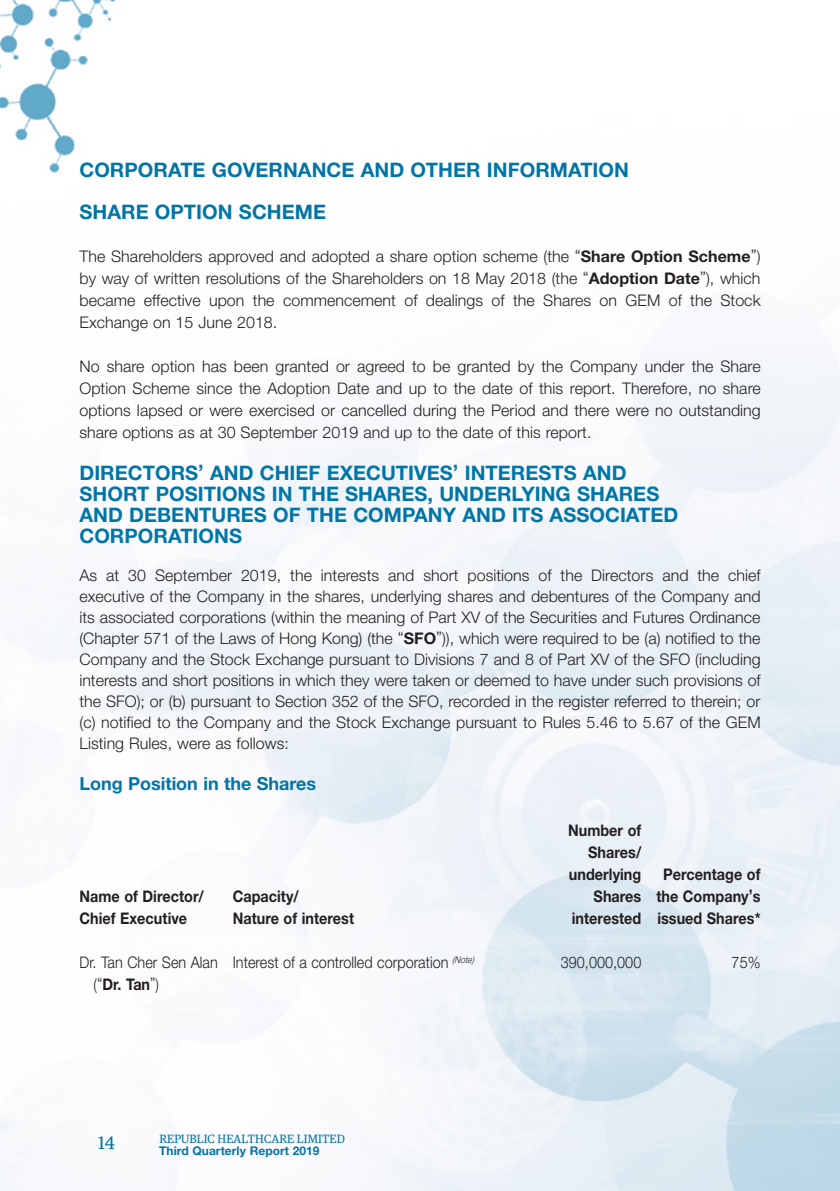
<style>
.page{position:relative;width:840px;height:1191px;background:#fff}
.page>*{position:absolute;margin:0;border:0;box-sizing:border-box;transform-origin:0 0}
.Heading_1{font:700 20px/21px "Helvetica Neue LT Std";letter-spacing:.005em;color:#0075a7}
.Heading_2{font:700 18px "Helvetica Neue LT Std";color:#0075a7}
.t1{font:18px "Guardian Egyp";color:#0075a7}
.Body_Text{font:300 16px/21px "Helvetica Neue LT Std";letter-spacing:.005em;color:#231f20;text-align:justify}
.Body_Text-2{font:700 16px "Helvetica Neue LT Std";letter-spacing:.005em;color:#231f20;scale:.9 1}
.Body_Text-3{font:300 16px/22px "Helvetica Neue LT Std";letter-spacing:.005em;color:#231f20;scale:.9 1}
.t2{font:12px "Guardian Egyp";letter-spacing:.015em;color:#0075a7}
.t3{font:700 12px "Helvetica Neue LT Std";letter-spacing:.005em;color:#0075a7}
.s1{font-weight:700}
</style>
<div class="page">
<img style="left:0;top:0;width:840px;height:1191px">
<p class="Heading_1" style="left:79px;top:159px;width:551px">CORPORATE GOVERNANCE AND OTHER INFORMATION</p>
<p class="Heading_1" style="left:79px;top:201px;width:248px">SHARE OPTION SCHEME</p>
<p class="Body_Text" style="left:79px;top:245px;width:682px;line-height:22px">The Shareholders approved and adopted a share option scheme (the “<span class="s1">Share Option Scheme</span>”) by way of written resolutions of the Shareholders on 18 May 2018 (the “<span class="s1">Adoption Date</span>”), which became effective upon the commencement of dealings of the Shares on GEM of the Stock Exchange on 15 June 2018.</p>
<p class="Body_Text" style="left:79px;top:355px;width:682px;line-height:22px">No share option has been granted or agreed to be granted by the Company under the Share Option Scheme since the Adoption Date and up to the date of this report. Therefore, no share options lapsed or were exercised or cancelled during the Period and there were no outstanding share options as at 30 September 2019 and up to the date of this report.</p>
<p class="Heading_1" style="left:79px;top:462px;width:600px">DIRECTORS’ AND CHIEF EXECUTIVES’ INTERESTS AND SHORT POSITIONS IN THE SHARES, UNDERLYING SHARES AND DEBENTURES OF THE COMPANY AND ITS ASSOCIATED CORPORATIONS</p>
<p class="Body_Text" style="left:79px;top:564px;width:682px">As at 30 September 2019, the interests and short positions of the Directors and the chief executive of the Company in the shares, underlying shares and debentures of the Company and its associated corporations (within the meaning of Part XV of the Securities and Futures Ordinance (Chapter 571 of the Laws of Hong Kong) (the “<span class="s1">SFO</span>”)), which were required to be (a) notified to the Company and the Stock Exchange pursuant to Divisions 7 and 8 of Part XV of the SFO (including interests and short positions in which they were taken or deemed to have under such provisions of the SFO); or (b) pursuant to Section 352 of the SFO, recorded in the register referred to therein; or (c) notified to the Company and the Stock Exchange pursuant to Rules 5.46 to 5.67 of the GEM Listing Rules, were as follows:</p>
<p class="Heading_2" style="left:79px;top:772px;width:238px">Long Position in the Shares</p>
<p class="Body_Text-2" style="left:79px;top:886px;width:140px">Name of Director/</p>
<p class="Body_Text-2" style="left:79px;top:908px;width:121px">Chief Executive</p>
<p class="Body_Text-2" style="left:232px;top:886px;width:75px">Capacity/</p>
<p class="Body_Text-2" style="left:232px;top:908px;width:136px">Nature of interest</p>
<p class="Body_Text-2" style="left:567px;top:820px;width:83px">Number of</p>
<p class="Body_Text-2" style="left:588px;top:842px;width:60px">Shares/</p>
<p class="Body_Text-2" style="left:568px;top:864px;width:82px">underlying</p>
<p class="Body_Text-2" style="left:593px;top:886px;width:55px">Shares</p>
<p class="Body_Text-2" style="left:571px;top:908px;width:79px">interested</p>
<p class="Body_Text-2" style="left:663px;top:864px;width:109px">Percentage of</p>
<p class="Body_Text-2" style="left:656px;top:886px;width:117px">the Company’s</p>
<p class="Body_Text-2" style="left:657px;top:908px;width:116px">issued Shares*</p>
<p class="Body_Text-3" style="left:94px;top:951px;width:139px;text-indent:-14px">Dr. Tan Cher Sen Alan (“<span class="s1">Dr. Tan</span>”)</p>
<p class="Body_Text-3" style="left:232px;top:951px;width:270px">Interest of a controlled corporation <sup>(Note)</sup></p>
<p class="Body_Text-3" style="left:560px;top:951px;width:91px">390,000,000</p>
<p class="Body_Text-3" style="left:731px;top:951px;width:34px">75%</p>
<p class="t1" style="left:98px;top:1130px;width:18px">14</p>
<p class="t2" style="left:159px;top:1130px;width:187px">REPUBLIC HEALTHCARE LIMITED</p>
<p class="t3" style="left:159px;top:1143px;width:162px">Third Quarterly Report 2019</p>
</div>
